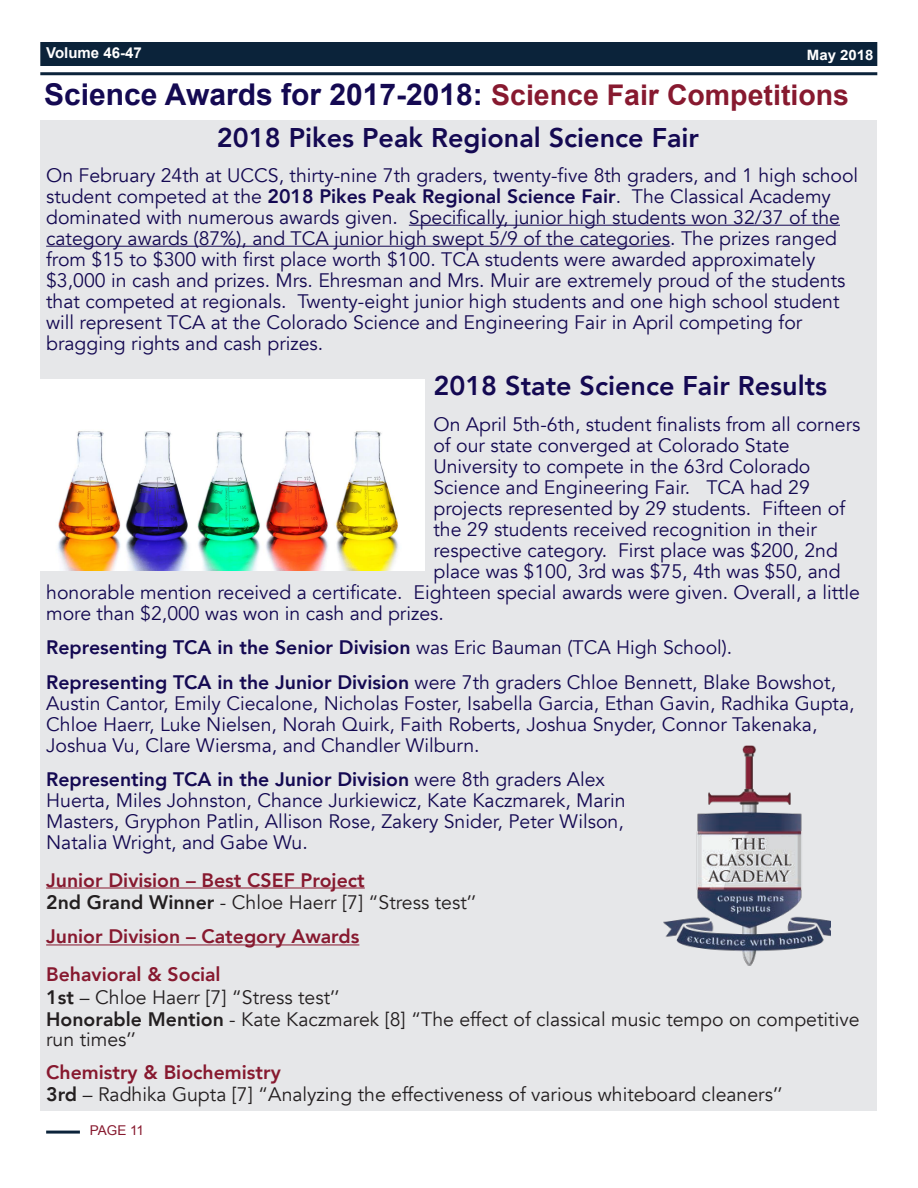
<style>
.page{position:relative;width:918px;height:1188px;background:#fff}
.page>*{position:absolute;margin:0;border:0;box-sizing:border-box;transform-origin:0 0}
.t1{font:700 30px "Arial";color:#140952}
.t2{font:800 27px "Avenir";color:#140952}
.t3{font:19.5px/21px "Avenir";color:#140952}
.t4{font:19.5px/22.5px "Avenir";color:#231f20}
.t5{font:800 19.5px/22.5px "Avenir";color:#87192f}
.t6{font:700 15px "Arial";color:#fff}
.t7{font:700 14.25px "Arial";color:#fff;scale:1.05 1}
.t8{font:13.5px "Arial";letter-spacing:-.035em;color:#87192e}
.s1{font-size:28.5px;color:#87192f}
.s2{font-weight:800}
.s3{color:#231f20}
.s4{font-weight:400;color:#231f20}
.s5{font-weight:800;color:#87192f}
</style>
<div class="page">
<div style="left:40px;top:120px;width:838px;height:990px;background:#e6e7e9"></div>
<div style="left:40px;top:42px;width:837px;height:24px;background:#0b233a"></div>
<hr style="left:40px;top:72px;width:837px;height:3px;background:#0b233a">
<hr style="left:46px;top:1131px;width:34px;height:3px;background:#0b233a">
<hr style="left:409px;top:225px;width:431px;height:1px;background:#140952">
<hr style="left:46px;top:246px;width:624px;height:1px;background:#140952">
<hr style="left:46px;top:888px;width:319px;height:1px;background:#87192f">
<hr style="left:46px;top:944px;width:313px;height:1px;background:#87192f">
<img style="left:664px;top:745px;width:166px;height:221px">
<img style="left:40px;top:380px;width:384px;height:190px">
<p class="t6" style="left:46px;top:43px;width:97px">Volume 46-47</p>
<p class="t7" style="left:807px;top:45px;width:65px">May 2018</p>
<h1 class="t1" style="left:44px;top:75px;width:806px">Science Awards for 2017-2018: <span class="s1">Science Fair Competitions</span></h1>
<h2 class="t2" style="left:217px;top:117px;width:484px">2018 Pikes Peak Regional Science Fair</h2>
<p class="t3" style="left:46px;top:165px;width:814px">On February 24th at UCCS, thirty-nine 7th graders, twenty-five 8th graders, and 1 high school student competed at the <span class="s2">2018 Pikes Peak Regional Science Fair</span>. The Classical Academy dominated with numerous awards given. Specifically, junior high students won 32/37 of the category awards (87%), and TCA junior high swept 5/9 of the categories. The prizes ranged from $15 to $300 with first place worth $100. TCA students were awarded approximately $3,000 in cash and prizes. Mrs. Ehresman and Mrs. Muir are extremely proud of the students that competed at regionals. Twenty-eight junior high students and one high school student will represent TCA at the Colorado Science and Engineering Fair in April competing for bragging rights and cash prizes.</p>
<h2 class="t2" style="left:433px;top:364px;width:395px">2018 State Science Fair Results</h2>
<p class="t3" style="left:433px;top:414px;width:429px">On April 5th-6th, student finalists from all corners</p>
<p class="t3" style="left:433px;top:435px;width:358px">of our state converged at Colorado State</p>
<p class="t3" style="left:433px;top:456px;width:379px">University to compete in the 63rd Colorado</p>
<p class="t3" style="left:433px;top:477px;width:378px">Science and Engineering Fair. TCA had 29</p>
<p class="t3" style="left:433px;top:498px;width:413px">projects represented by 29 students. Fifteen of</p>
<p class="t3" style="left:433px;top:519px;width:385px">the 29 students received recognition in their</p>
<p class="t3" style="left:433px;top:540px;width:406px">respective category. First place was $200, 2nd</p>
<p class="t3" style="left:433px;top:561px;width:409px">place was $100, 3rd was $75, 4th was $50, and</p>
<p class="t3" style="left:46px;top:582px;width:815px">honorable mention received a certificate. Eighteen special awards were given. Overall, a little</p>
<p class="t3" style="left:46px;top:603px;width:399px">more than $2,000 was won in cash and prizes.</p>
<p class="t3" style="left:46px;top:631px;width:791px;line-height:34.5px"><span class="s2">Representing TCA in the Senior Division</span> was Eric Bauman (TCA High School).<br><span class="s2">Representing TCA in the Junior Division</span> were 7th graders Chloe Bennett, Blake Bowshot,</p>
<p class="t3" style="left:46px;top:693px;width:810px">Austin Cantor, Emily Ciecalone, Nicholas Foster, Isabella Garcia, Ethan Gavin, Radhika Gupta,<br>Chloe Haerr, Luke Nielsen, Norah Quirk, Faith Roberts, Joshua Snyder, Connor Takenaka,<br>Joshua Vu, Clare Wiersma, and Chandler Wilburn.</p>
<p class="t3" style="left:46px;top:769px;width:581px"><span class="s2">Representing TCA in the Junior Division</span> were 8th graders Alex Huerta, Miles Johnston, Chance Jurkiewicz, Kate Kaczmarek, Marin Masters, Gryphon Patlin, Allison Rose, Zakery Snider, Peter Wilson, Natalia Wright, and Gabe Wu.</p>
<p class="t5" style="left:46px;top:869px;width:432px">Junior Division – Best CSEF Project<br><span class="s3">2nd Grand Winner</span> <span class="s4">- Chloe Haerr [7] “Stress test’’</span></p>
<p class="t5" style="left:46px;top:918px;width:315px;line-height:37.7px">Junior Division – Category Awards<br>Behavioral &amp; Social</p>
<p class="t4" style="left:46px;top:986px;width:815px"><span class="s2">1st</span> – Chloe Haerr [7] “Stress test’’<br><span class="s2">Honorable Mention</span> - Kate Kaczmarek [8] “The effect of classical music tempo on competitive</p>
<p class="t4" style="left:46px;top:1028px;width:91px">run times’’</p>
<p class="t4" style="left:46px;top:1061px;width:738px"><span class="s5">Chemistry &amp; Biochemistry<br></span><span class="s2">3rd</span> – Radhika Gupta [7] “Analyzing the effectiveness of various whiteboard cleaners’’</p>
<p class="t8" style="left:90px;top:1122px;width:56px">PAGE 11</p>
</div>
